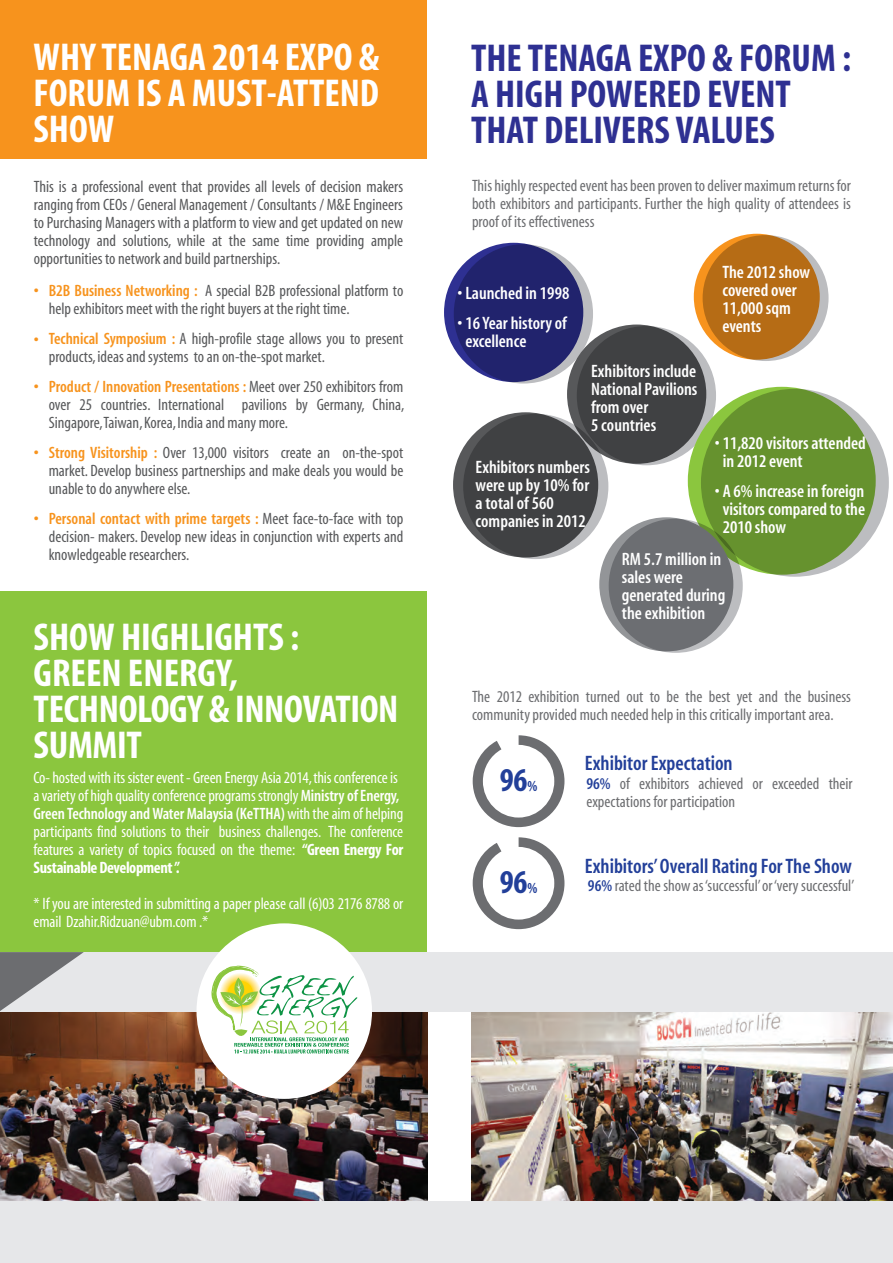
<style>
.page{position:relative;width:893px;height:1263px;background:#fff}
.page>*{position:absolute;margin:0;border:0;box-sizing:border-box;transform-origin:0 0}
.t1{font:700 condensed 39px/36px "Myriad";color:#fff;text-align:justify}
.t2{font:700 condensed 39px/36px "Myriad";color:#2e3092}
.t3{font:700 condensed 33.45px "Myriad";color:#223f99}
.t4{font:600 condensed 21px "Myriad";color:#223f99}
.t5{font:condensed 19.5px "Myriad";color:#f7931d}
.t6{font:600 condensed 18px/18px "Myriad";color:#fff}
.t7{font:condensed 16.5px/18px "Myriad";color:#57585a;text-align:justify}
.t8{font:condensed 16.5px/18px "Myriad";letter-spacing:-.01em;color:#fff}
.t9{font:condensed 16.5px/18px "Myriad";color:#6c6d70}
.s1{font-weight:600;color:#f7931d}
.s2{font-weight:600}
.s3{font-weight:700}
.s4{font-size:15.3px}
.s5{font-weight:600;color:#223f99}
</style>
<div class="page">
<img style="left:472px;top:1012px;width:421px;height:190px">
<img style="left:0;top:1012px;width:427px;height:190px">
<div style="left:444px;top:243px;width:139px;height:139px;background:#2e3092;border-radius:50%"></div>
<svg style="left:454px;top:244px;width:139px;height:140px;fill:#21236d"></svg>
<div style="left:0;top:591px;width:427px;height:366px;background:#8bc63e"></div>
<div style="left:0;top:0;width:427px;height:159px;background:#f7931d"></div>
<svg style="left:473px;top:837px;width:91px;height:92px"></svg>
<svg style="left:473px;top:735px;width:91px;height:92px"></svg>
<div style="left:0;top:952px;width:893px;height:60px;background:#e6e7e9"></div>
<div style="left:567px;top:324px;width:139px;height:140px;background:#57585a;border-radius:50%"></div>
<svg style="left:577px;top:326px;width:139px;height:139px;fill:#404143"></svg>
<div style="left:694px;top:234px;width:126px;height:126px;background:#f7931d;border-radius:50%"></div>
<svg style="left:703px;top:235px;width:125px;height:126px;fill:#b66c15"></svg>
<div style="left:688px;top:387px;width:188px;height:188px;background:#8bc63e;border-radius:50%"></div>
<svg style="left:701px;top:389px;width:188px;height:188px;fill:#66922e"></svg>
<div style="left:453px;top:412px;width:145px;height:145px;background:#57585a;border-radius:50%"></div>
<svg style="left:463px;top:414px;width:145px;height:145px;fill:#404143"></svg>
<div style="left:599px;top:517px;width:134px;height:134px;background:#939598;border-radius:50%"></div>
<svg style="left:609px;top:519px;width:134px;height:134px;fill:#6c6e72"></svg>
<div style="left:196px;top:923px;width:176px;height:176px;background:#fff;border-radius:50%"></div>
<svg style="left:209px;top:963px;width:148px;height:90px"></svg>
<svg style="left:0;top:952px;width:84px;height:59px"></svg>
<div style="left:0;top:1202px;width:893px;height:61px;background:#e6e7e9"></div>
<p class="t1" style="left:34px;top:41px;width:347px">WHY TENAGA 2014 EXPO &amp; FORUM IS A MUST-ATTEND SHOW</p>
<p class="t7" style="left:34px;top:179px;width:371px">This is a professional event that provides all levels of decision makers ranging from CEOs / General Management / Consultants / M&amp;E Engineers to Purchasing Managers with a platform to view and get updated on new technology and solutions, while at the same time providing ample opportunities to network and build partnerships.</p>
<p class="t7" style="left:49px;top:282px;width:356px"><span class="s1">B2B Business Networking :</span> A special B2B professional platform to help exhibitors meet with the right buyers at the right time.</p>
<p class="t7" style="left:49px;top:330px;width:356px"><span class="s1">Technical Symposium :</span> A high-profile stage allows you to present products, ideas and systems to an on-the-spot market.</p>
<p class="t7" style="left:49px;top:378px;width:357px"><span class="s1">Product / Innovation Presentations :</span> Meet over 250 exhibitors from over 25 countries. International pavilions by Germany, China, Singapore, Taiwan, Korea, India and many more.</p>
<p class="t7" style="left:49px;top:444px;width:356px"><span class="s1">Strong Visitorship :</span> Over 13,000 visitors create an on-the-spot market. Develop business partnerships and make deals you would be unable to do anywhere else.</p>
<p class="t7" style="left:49px;top:510px;width:356px"><span class="s1">Personal contact with prime targets :</span> Meet face-to-face with top decision- makers. Develop new ideas in conjunction with experts and knowledgeable researchers.</p>
<p class="t5" style="left:34px;top:281px;width:7px">•</p>
<p class="t5" style="left:34px;top:330px;width:7px">•</p>
<p class="t5" style="left:34px;top:377px;width:7px">•</p>
<p class="t5" style="left:34px;top:443px;width:7px">•</p>
<p class="t5" style="left:34px;top:509px;width:7px">•</p>
<p class="t1" style="left:34px;top:620px;width:366px;text-align:left">SHOW HIGHLIGHTS :<br>GREEN ENERGY,<br>TECHNOLOGY &amp; INNOVATION<br>SUMMIT</p>
<p class="t8" style="left:34px;top:770px;width:371px">Co- hosted with its sister event - Green Energy Asia 2014, this conference is a variety of high quality conference programs strongly <span class="s2">Ministry of Energy, Green Technology and Water Malaysia (KeTTHA)</span> with the aim of helping participants find solutions to their business challenges. The conference features a variety of topics focused on the theme: <span class="s3">“Green Energy For Sustainable Development ”.</span></p>
<p class="t8" style="left:34px;top:896px;width:371px">* If you are interested in submitting a paper please call (6)03 2176 8788 or email Dzahir.Ridzuan@ubm.com .*</p>
<p class="t2" style="left:471px;top:41px;width:381px">THE TENAGA EXPO &amp; FORUM :<br>A HIGH POWERED EVENT<br>THAT DELIVERS VALUES</p>
<p class="t9" style="left:472px;top:178px;width:380px;text-align:justify">This highly respected event has been proven to deliver maximum returns for both exhibitors and participants. Further the high quality of attendees is proof of its effectiveness</p>
<p class="t6" style="left:458px;top:284px;width:113px">• Launched in 1998</p>
<p class="t6" style="left:465px;top:314px;width:103px;text-indent:-8px">• 16 Year history of excellence</p>
<p class="t6" style="left:591px;top:362px;width:108px">Exhibitors include<br>National Pavilions from over<br>5 countries</p>
<p class="t6" style="left:476px;top:459px;width:116px">Exhibitors numbers were up by 10% for a total of 560 companies in 2012</p>
<p class="t6" style="left:722px;top:264px;width:89px">The 2012 show covered over<br>11,000 sqm events</p>
<p class="t6" style="left:723px;top:434px;width:145px;text-indent:-8px">• 11,820 visitors attended in 2012 event</p>
<p class="t6" style="left:723px;top:482px;width:144px;text-align:justify;text-indent:-8px">• A 6% increase in foreign visitors compared to the 2010 show</p>
<p class="t6" style="left:622px;top:551px;width:105px">RM 5.7 million in sales were generated during the exhibition</p>
<p class="t9" style="left:472px;top:688px;width:380px">The 2012 exhibition turned out to be the best yet and the business community provided much needed help in this critically important area.</p>
<p class="t3" style="left:500px;top:763px;width:39px">96<span class="s4">%</span></p>
<p class="t3" style="left:500px;top:865px;width:39px">96<span class="s4">%</span></p>
<p class="t4" style="left:585px;top:752px;width:149px">Exhibitor Expectation</p>
<p class="t9" style="left:586px;top:775px;width:268px"><span class="s5">96%</span> of exhibitors achieved or exceeded their expectations for participation</p>
<p class="t4" style="left:585px;top:855px;width:269px">Exhibitors’ Overall Rating For The Show</p>
<p class="t9" style="left:588px;top:877px;width:268px"><span class="s5">96%</span> rated the show as ‘successful’ or ‘very successful’</p>
</div>
